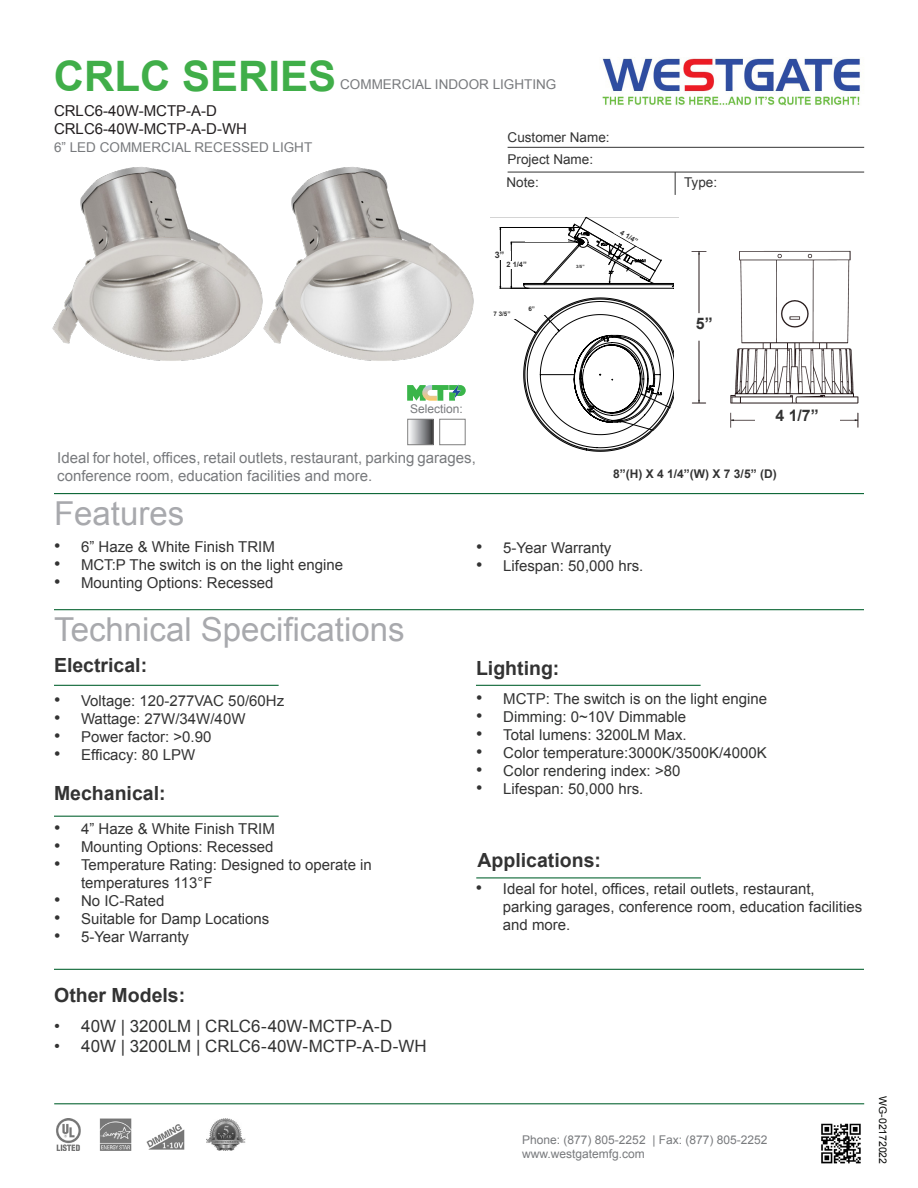
<style>
.page{position:relative;width:918px;height:1188px;background:#fff}
.page>*{position:absolute;margin:0;border:0;box-sizing:border-box;transform-origin:0 0}
.t1{font:700 42px "Arial";color:#40ae49}
.t2{font:33px "Arial";color:#a8a9ad}
.t3{font:700 19.5px "Arial";color:#333}
.t4{font:16.95px "Arial";color:#333}
.t5{font:700 15.9px "Arial";color:#333}
.t6{font:15px/18px "Arial";color:#333}
.t7{font:15px "Arial";color:#323332}
.t8{font:15px "Arial";color:#787a7d}
.t9{font:15px "Arial";color:#231f20}
.t10{font:13.5px "Arial";color:#787a7d}
.t11{font:13.5px "Arial";color:#333}
.t12{font:12px "Arial";color:#787a7d}
.t13{font:700 12px "Arial";color:#333}
.t14{font:10.5px "Arial";letter-spacing:-.005em;color:#040503}
.t15{font:700 9px "Arial";color:#333}
.t16{font:700 7.35px "Arial";color:#333}
.t17{font:700 7.05px "Arial";color:#333}
.t18{font:700 6.3px "Arial";color:#333}
.t19{font:700 4.5px "Arial";color:#333}
.s1{font-size:18px}
.s2{color:#323332}
.s3{font-size:18px;color:#333}
</style>
<div class="page">
<hr style="left:54px;top:493px;width:810px;height:1px;background:#0d6736">
<hr style="left:508px;top:147px;width:356px;height:1px;background:#333">
<svg style="left:675px;top:173px;width:1px;height:22px"></svg>
<hr style="left:508px;top:172px;width:356px;height:1px;background:#333">
<hr style="left:54px;top:609px;width:810px;height:1px;background:#0d6736">
<hr style="left:54px;top:685px;width:225px;height:1px;background:#0d6736">
<hr style="left:476px;top:685px;width:225px;height:1px;background:#0d6736">
<hr style="left:54px;top:816px;width:225px;height:1px;background:#0d6736">
<img style="left:602px;top:58px;width:258px;height:48px">
<hr style="left:54px;top:1103px;width:810px;height:1px;background:#0d6736">
<hr style="left:476px;top:877px;width:225px;height:1px;background:#0d6736">
<hr style="left:54px;top:969px;width:810px;height:1px;background:#0d6736">
<img style="left:52px;top:167px;width:422px;height:194px">
<svg style="left:491px;top:217px;width:187px;height:235px"></svg>
<div style="left:649px;top:424px;width:53px;height:29px;background:#fff;border-radius:50%"></div>
<div style="left:668px;top:400px;width:53px;height:29px;background:#fff;border-radius:50%"></div>
<img style="left:675px;top:244px;width:184px;height:184px">
<div style="left:675px;top:317px;width:59px;height:19px;background:#fff"></div>
<div style="left:755px;top:410px;width:84px;height:29px;background:#fff"></div>
<div style="left:440px;top:419px;width:25px;height:26px;background:#fff;border:1px solid #7f7f7f"></div>
<svg style="left:410px;top:421px;width:21px;height:22px"></svg>
<div style="left:408px;top:419px;width:25px;height:26px;border:1px solid #7f7f7f"></div>
<svg style="left:407px;top:385px;width:59px;height:16px"></svg>
<img style="left:450px;top:384px;width:13px;height:15px">
<img style="left:821px;top:1123px;width:40px;height:41px">
<img style="left:56px;top:1118px;width:25px;height:32px">
<img style="left:147px;top:1124px;width:38px;height:26px">
<img style="left:100px;top:1119px;width:32px;height:31px">
<img style="left:206px;top:1118px;width:39px;height:33px">
<p class="t1" style="left:54px;top:48px;width:284px">CRLC SERIES</p>
<p class="t10" style="left:340px;top:75px;width:218px">COMMERCIAL INDOOR LIGHTING</p>
<p class="t9" style="left:54px;top:101px;width:165px">CRLC6-40W-MCTP-A-D</p>
<p class="t9" style="left:54px;top:119px;width:195px">CRLC6-40W-MCTP-A-D-WH</p>
<p class="t10" style="left:54px;top:139px;width:260px">6” LED COMMERCIAL RECESSED LIGHT</p>
<p class="t11" style="left:508px;top:128px;width:104px">Customer Name:</p>
<p class="t11" style="left:508px;top:150px;width:87px">Project Name:</p>
<p class="t11" style="left:507px;top:173px;width:34px">Note:</p>
<p class="t11" style="left:684px;top:173px;width:35px">Type:</p>
<p class="t15" style="left:495px;top:249px;width:11px">3”</p>
<p class="t16" style="left:507px;top:259px;width:22px">2 1/4”</p>
<p class="t19" style="left:576px;top:263px;width:10px">3/5”</p>
<p class="t18" style="left:493px;top:310px;width:19px">7 3/5”</p>
<p class="t18" style="left:528px;top:305px;width:8px">6”</p>
<p class="t17" style="left:623px;top:228px;width:21px;rotate:30deg">4 1/4”</p>
<p class="t5" style="left:696px;top:313px;width:18px">5”</p>
<p class="t12" style="left:410px;top:401px;width:54px">Selection:</p>
<p class="t8" style="left:57px;top:448px;width:420px">Ideal for hotel, offices, retail outlets, restaurant, parking garages,</p>
<p class="t8" style="left:57px;top:466px;width:317px">conference room, education facilities and more.</p>
<p class="t2" style="left:54px;top:492px;width:132px">Features</p>
<p class="t5" style="left:775px;top:405px;width:45px">4 1/7”</p>
<p class="t13" style="left:613px;top:465px;width:165px">8”(H) X 4 1/4”(W) X 7 3/5” (D)</p>
<p class="t6" style="left:54px;top:538px;width:222px"><span class="s1">•</span> 6” Haze &amp; White Finish TRIM</p>
<p class="t6" style="left:54px;top:556px;width:291px"><span class="s1">•</span> MCT:P The switch is on the light engine</p>
<p class="t6" style="left:54px;top:574px;width:221px"><span class="s1">•</span> Mounting Options: Recessed</p>
<p class="t2" style="left:54px;top:608px;width:352px">Technical Specifications</p>
<p class="t3" style="left:54px;top:652px;width:95px">Electrical:</p>
<p class="t6" style="left:54px;top:692px;width:232px"><span class="s1">•</span> Voltage: 120-277VAC 50/60Hz</p>
<p class="t6" style="left:54px;top:710px;width:193px"><span class="s1">•</span> Wattage: 27W/34W/40W</p>
<p class="t6" style="left:54px;top:728px;width:159px"><span class="s1">•</span> Power factor: &gt;0.90</p>
<p class="t6" style="left:54px;top:746px;width:143px"><span class="s1">•</span> Efficacy: 80 LPW</p>
<p class="t3" style="left:54px;top:780px;width:113px">Mechanical:</p>
<p class="t6" style="left:54px;top:820px;width:222px"><span class="s1">•</span> 4” Haze &amp; White Finish TRIM</p>
<p class="t6" style="left:54px;top:838px;width:221px"><span class="s1">•</span> Mounting Options: Recessed</p>
<p class="t6" style="left:81px;top:856px;width:292px;text-indent:-27px"><span class="s1">•</span> Temperature Rating: Designed to operate in temperatures 113°F</p>
<p class="t6" style="left:54px;top:892px;width:112px"><span class="s1">•</span> No IC-Rated</p>
<p class="t6" style="left:54px;top:910px;width:217px"><span class="s1">•</span> Suitable for Damp Locations</p>
<p class="t6" style="left:54px;top:928px;width:137px"><span class="s1">•</span> 5-Year Warranty</p>
<p class="t3" style="left:54px;top:982px;width:133px">Other Models:</p>
<p class="t4" style="left:54px;top:1015px;width:340px">• 40W | <span class="s2">3200LM</span> | CRLC6-40W-MCTP-A-D</p>
<p class="t4" style="left:54px;top:1035px;width:374px">• 40W | <span class="s2">3200LM</span> | CRLC6-40W-MCTP-A-D-WH</p>
<p class="t6" style="left:476px;top:539px;width:137px"><span class="s1">•</span> 5-Year Warranty</p>
<p class="t6" style="left:476px;top:557px;width:169px"><span class="s1">•</span> Lifespan: 50,000 hrs.</p>
<p class="t3" style="left:476px;top:655px;width:85px">Lighting:</p>
<p class="t6" style="left:476px;top:690px;width:292px"><span class="s1">•</span> MCTP: The switch is on the light engine</p>
<p class="t7" style="left:476px;top:707px;width:211px"><span class="s3">•</span> Dimming: 0~10V Dimmable</p>
<p class="t7" style="left:476px;top:725px;width:212px"><span class="s3">•</span> Total lumens: 3200LM Max.</p>
<p class="t7" style="left:476px;top:743px;width:292px"><span class="s3">•</span> Color temperature:3000K/3500K/4000K</p>
<p class="t7" style="left:476px;top:761px;width:206px"><span class="s3">•</span> Color rendering index: &gt;80</p>
<p class="t6" style="left:476px;top:780px;width:169px"><span class="s1">•</span> Lifespan: 50,000 hrs.</p>
<p class="t3" style="left:478px;top:847px;width:125px">Applications:</p>
<p class="t6" style="left:503px;top:880px;width:361px;text-indent:-27px"><span class="s1">•</span> Ideal for hotel, offices, retail outlets, restaurant, parking garages, conference room, education facilities and more.</p>
<p class="t12" style="left:522px;top:1132px;width:247px">Phone: (877) 805-2252 | Fax: (877) 805-2252</p>
<p class="t12" style="left:522px;top:1146px;width:124px">www.westgatemfg.com</p>
<p class="t14" style="left:890px;top:1096px;width:69px;rotate:90deg">WG-02172022</p>
</div>
